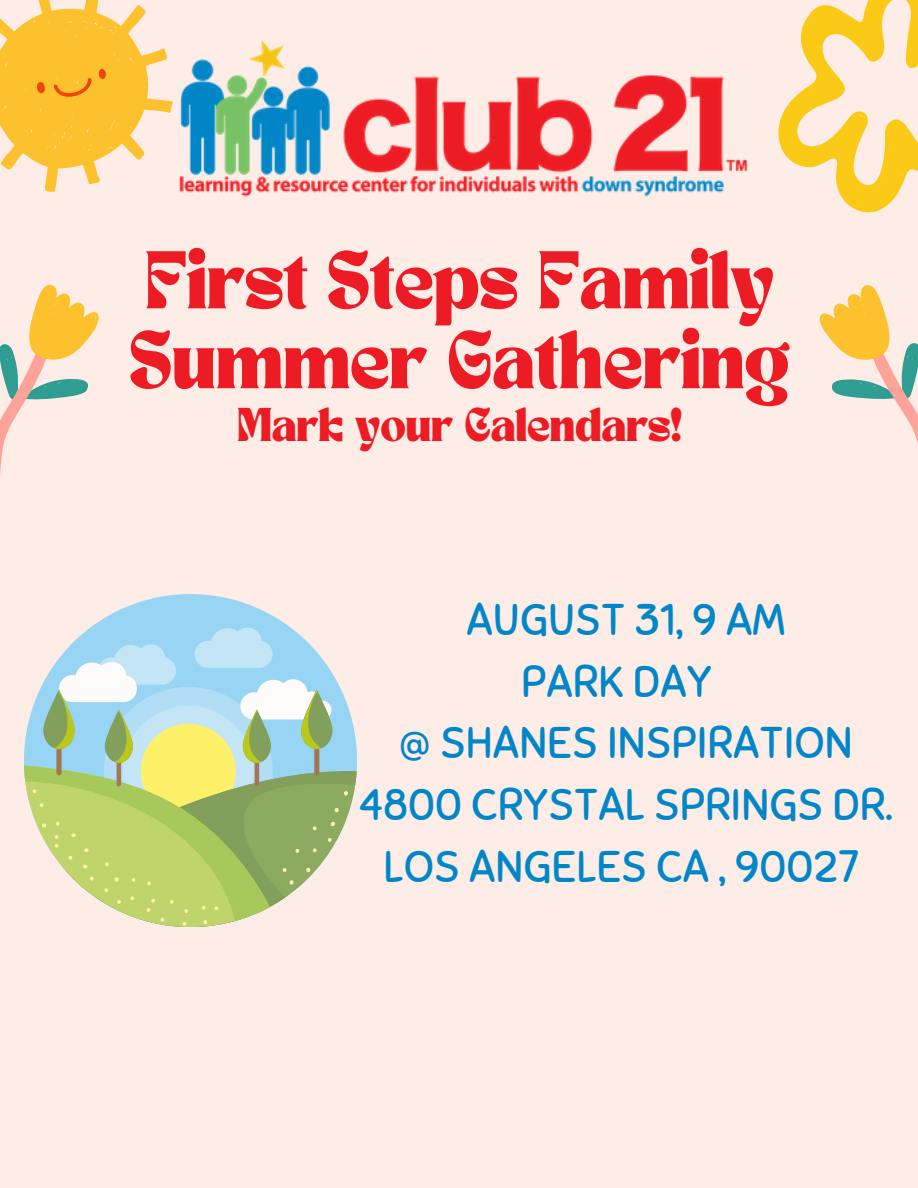
<style>
.page{position:relative;width:918px;height:1188px;background:#feede6}
.page>*{position:absolute;margin:0;border:0;box-sizing:border-box;transform-origin:0 0}
.t1{font:57.15px/79.8px "TANNIMBUS";color:#ed1c24}
.t2{font:44.25px/61.8px "Sniglet";color:#0187c9;text-align:center}
.t3{font:33.15px "TANNIMBUS";color:#ed1c24}
</style>
<div class="page">
<svg style="left:0;top:0;width:158px;height:192px"></svg>
<svg style="left:0;top:284px;width:99px;height:190px"></svg>
<svg style="left:778px;top:0;width:140px;height:213px"></svg>
<img style="left:158px;top:40px;width:590px;height:157px">
<svg style="left:819px;top:285px;width:99px;height:159px"></svg>
<svg style="left:90px;top:594px;width:267px;height:176px"></svg>
<svg style="left:348px;top:770px;width:9px;height:44px"></svg>
<svg style="left:24px;top:628px;width:324px;height:299px"></svg>
<p class="t1" style="left:130px;top:247px;width:661px">First Steps Family<br>Summer Gathering</p>
<p class="t3" style="left:237px;top:406px;width:446px">Mark your Calendars!</p>
<p class="t2" style="left:467px;top:589px;width:320px">AUGUST 31, 9 AM</p>
<h1 class="t2" style="left:521px;top:651px;width:192px">PARK DAY</h1>
<p class="t2" style="left:399px;top:713px;width:455px">@ SHANES INSPIRATION</p>
<p class="t2" style="left:359px;top:775px;width:535px">4800 CRYSTAL SPRINGS DR.<br>LOS ANGELES CA , 90027</p>
</div>
